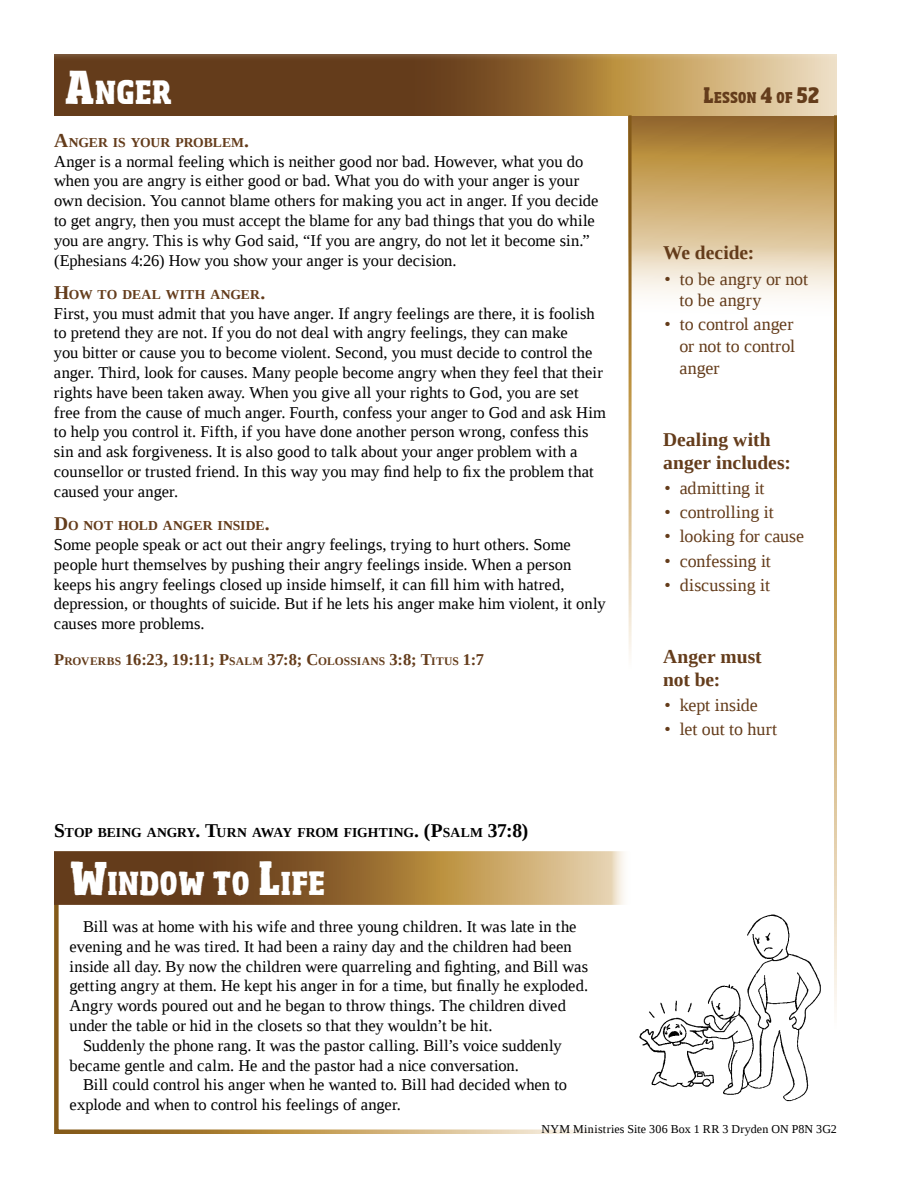
<style>
.page{position:relative;width:918px;height:1188px;background:#fff}
.page>*{position:absolute;margin:0;border:0;box-sizing:border-box;transform-origin:0 0}
.t1{font:800 condensed 31.5px "Sohoma";letter-spacing:.015em;color:#fff}
.t2{font:700 19.5px/22.5px "Liberation Serif";letter-spacing:.005em;color:#643c1b}
.t3{font:18px/21.6px "Liberation Serif";letter-spacing:-.005em;color:#643c1b}
.t4{font:18px "Liberation Serif";letter-spacing:.015em;color:#643c1b}
.t5{font:16.5px/19.8px "Liberation Serif";letter-spacing:.005em;color:#000}
.t6{font:700 16.5px "Liberation Serif";letter-spacing:-.01em;color:#643c1b}
.t7{font:800 condensed 14.7px "Sohoma";letter-spacing:.005em;color:#643c1b}
.t8{font:700 13.65px "Liberation Serif";color:#643c1b}
.t9{font:700 13.65px "Liberation Serif";color:#000}
.t10{font:12px "Liberation Serif";letter-spacing:.015em;color:#000}
.s1{font-size:45px}
.s2{font-size:19.5px}
.s3{font-size:11.55px}
.s4{font-size:21px}
</style>
<div class="page">
<svg style="left:632px;top:115px;width:202px;height:182px;background:#ceb17f"></svg>
<div style="left:54px;top:852px;width:561px;height:282px;border:4px solid #fff"></div>
<svg style="left:54px;top:62px;width:783px;height:53px;background:#8d673c"></svg>
<svg style="left:54px;top:852px;width:570px;height:52px;background:#977141"></svg>
<div style="left:7px;top:0;width:846px;height:62px;background:#fff;opacity:.3"></div>
<div style="left:15px;top:0;width:831px;height:54px;background:#fff"></div>
<img style="left:639px;top:905px;width:198px;height:197px">
<h1 class="t1" style="left:65px;top:75px;width:108px"><span class="s1">A</span>NGER</h1>
<p class="t8" style="left:54px;top:133px;width:197px"><span class="s2">A</span>NGER IS YOUR PROBLEM<span class="s2">.</span></p>
<p class="t5" style="left:54px;top:151px;width:546px">Anger is a normal feeling which is neither good nor bad. However, what you do when you are angry is either good or bad. What you do with your anger is your own decision. You cannot blame others for making you act in anger. If you decide to get angry, then you must accept the blame for any bad things that you do while you are angry. This is why God said, “If you are angry, do not let it become sin.” (Ephesians 4:26) How you show your anger is your decision.</p>
<p class="t8" style="left:54px;top:285px;width:213px"><span class="s2">H</span>OW TO DEAL WITH ANGER<span class="s2">.</span></p>
<p class="t5" style="left:54px;top:303px;width:554px">First, you must admit that you have anger. If angry feelings are there, it is foolish to pretend they are not. If you do not deal with angry feelings, they can make<br>you bitter or cause you to become violent. Second, you must decide to control the anger. Third, look for causes. Many people become angry when they feel that their rights have been taken away. When you give all your rights to God, you are set free from the cause of much anger. Fourth, confess your anger to God and ask Him to help you control it. Fifth, if you have done another person wrong, confess this sin and ask forgiveness. It is also good to talk about your anger problem with a counsellor or trusted friend. In this way you may find help to fix the problem that caused your anger.</p>
<p class="t8" style="left:54px;top:516px;width:217px"><span class="s2">D</span>O NOT HOLD ANGER INSIDE<span class="s2">.</span></p>
<p class="t5" style="left:54px;top:534px;width:553px">Some people speak or act out their angry feelings, trying to hurt others. Some people hurt themselves by pushing their angry feelings inside. When a person keeps his angry feelings closed up inside himself, it can fill him with hatred, depression, or thoughts of suicide. But if he lets his anger make him violent, it only causes more problems.</p>
<p class="t6" style="left:54px;top:649px;width:432px">P<span class="s3">ROVERBS</span> 16:23, 19:11; P<span class="s3">SALM</span> 37:8; C<span class="s3">OLOSSIANS</span> 3:8; T<span class="s3">ITUS</span> 1:7</p>
<p class="t9" style="left:54px;top:824px;width:476px"><span class="s2">S</span>TOP BEING ANGRY<span class="s2">. T</span>URN AWAY FROM FIGHTING<span class="s2">. (P</span>SALM <span class="s2">37:8)</span></p>
<h1 class="t1" style="left:70px;top:866px;width:257px"><span class="s1">W</span>INDOW TO <span class="s1">L</span>IFE</h1>
<p class="t5" style="left:83px;top:916px;width:495px">Bill was at home with his wife and three young children. It was late in the</p>
<p class="t5" style="left:70px;top:936px;width:504px">evening and he was tired. It had been a rainy day and the children had been</p>
<p class="t5" style="left:70px;top:956px;width:520px">inside all day. By now the children were quarreling and fighting, and Bill was</p>
<p class="t5" style="left:70px;top:976px;width:520px">getting angry at them. He kept his anger in for a time, but finally he exploded.</p>
<p class="t5" style="left:70px;top:996px;width:498px">Angry words poured out and he began to throw things. The children dived</p>
<p class="t5" style="left:70px;top:1015px;width:425px">under the table or hid in the closets so that they wouldn’t be hit.</p>
<p class="t5" style="left:83px;top:1035px;width:480px">Suddenly the phone rang. It was the pastor calling. Bill’s voice suddenly</p>
<p class="t5" style="left:70px;top:1055px;width:451px">became gentle and calm. He and the pastor had a nice conversation.</p>
<p class="t5" style="left:83px;top:1075px;width:486px">Bill could control his anger when he wanted to. Bill had decided when to</p>
<p class="t5" style="left:70px;top:1095px;width:333px">explode and when to control his feelings of anger.</p>
<p class="t7" style="left:704px;top:90px;width:117px"><span class="s4">L</span>ESSON <span class="s4">4</span> OF <span class="s4">52</span></p>
<p class="t2" style="left:663px;top:241px;width:93px">We decide:</p>
<p class="t3" style="left:680px;top:268px;width:130px;text-indent:-15px">• to be angry or not to be angry</p>
<p class="t3" style="left:680px;top:314px;width:117px;text-align:justify;text-indent:-15px">• to control anger or not to control anger</p>
<p class="t2" style="left:663px;top:428px;width:129px">Dealing with anger includes:</p>
<p class="t4" style="left:665px;top:476px;width:102px">• admitting it</p>
<p class="t3" style="left:665px;top:501px;width:111px">• controlling it</p>
<p class="t3" style="left:665px;top:525px;width:141px">• looking for cause</p>
<p class="t3" style="left:665px;top:550px;width:108px">• confessing it</p>
<p class="t3" style="left:665px;top:574px;width:107px">• discussing it</p>
<p class="t2" style="left:663px;top:645px;width:100px">Anger must not be:</p>
<p class="t3" style="left:665px;top:694px;width:95px">• kept inside</p>
<p class="t3" style="left:665px;top:718px;width:114px">• let out to hurt</p>
<p class="t10" style="left:541px;top:1121px;width:297px">NYM Ministries Site 306 Box 1 RR 3 Dryden ON P8N 3G2</p>
</div>
